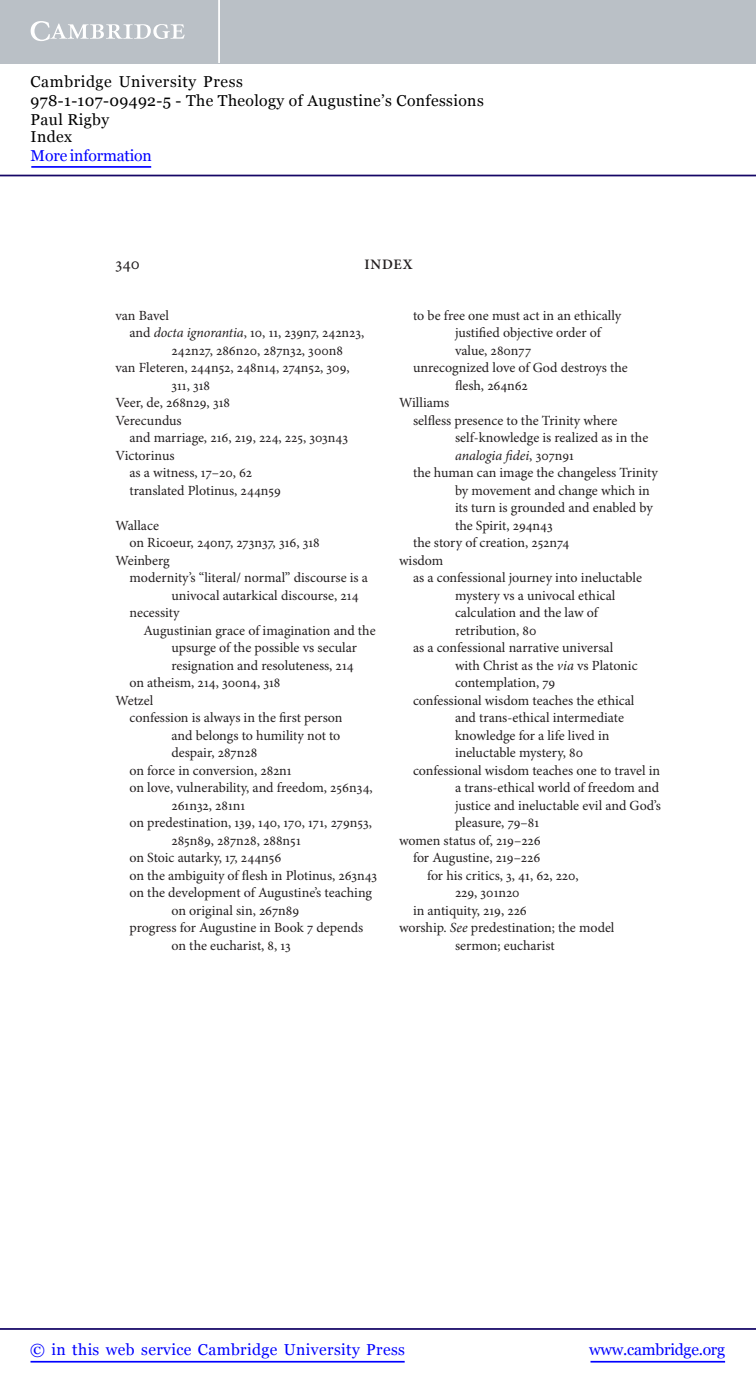
<style>
.page{position:relative;width:756px;height:1388px;background:#fff}
.page>*{position:absolute;margin:0;border:0;box-sizing:border-box;transform-origin:0 0}
.t1{font:17.15px "Minion Pro";color:#231f20}
.t2{font:15.75px/18.9px "Georgia";letter-spacing:.025em;color:#000}
.t3{font:15.75px "Georgia";letter-spacing:.025em;color:#00f}
.t4{font:15.75px "Georgia";letter-spacing:-.015em;color:#00f}
.t5{font:15.75px "Georgia";letter-spacing:-.01em;color:#00f}
.t6{font:600 14.35px "Minion Pro";letter-spacing:.06em;color:#231f20}
.t7{font:14px "Minion Pro";color:#231f20}
.t8{font:italic 14px "Minion Pro";color:#231f20}
.s1{font-style:italic}
.s2{font-style:normal}
</style>
<div class="page">
<hr style="left:591px;top:1361px;width:134px;height:1px;background:#00f">
<hr style="left:0;top:1328px;width:756px;height:2px;background:#150666">
<hr style="left:31px;top:1361px;width:374px;height:1px;background:#00f">
<div style="left:0;top:0;width:756px;height:63px;background:#bac0c6"></div>
<svg style="left:31px;top:21px;width:154px;height:20px"></svg>
<hr style="left:218px;top:0;width:2px;height:63px;background:#fff">
<hr style="left:0;top:175px;width:756px;height:1px;background:#150666">
<hr style="left:31px;top:166px;width:120px;height:2px;background:#00f">
<p class="t2" style="left:31px;top:73px;width:455px">Cambridge University Press<br>978-1-107-09492-5 - The Theology of Augustine’s Confessions<br>Paul Rigby</p>
<p class="t2" style="left:31px;top:128px;width:43px">Index</p>
<p class="t5" style="left:31px;top:146px;width:123px">More information</p>
<p class="t1" style="left:116px;top:257px;width:26px">340</p>
<p class="t6" style="left:364px;top:259px;width:50px">INDEX</p>
<p class="t7" style="left:116px;top:310px;width:55px">van Bavel</p>
<p class="t7" style="left:130px;top:327px;width:236px">and <span class="s1">docta ignorantia</span> , 10 , 11 , 239n7 , 242n23 ,</p>
<p class="t7" style="left:172px;top:345px;width:173px">242n27 , 286n20 , 287n32 , 300n8</p>
<p class="t7" style="left:116px;top:362px;width:236px">van Fleteren, 244n52 , 248n14 , 274n52 , 309 ,</p>
<p class="t7" style="left:172px;top:380px;width:40px">311 , 318</p>
<p class="t7" style="left:116px;top:397px;width:116px">Veer, de, 268n29 , 318</p>
<p class="t7" style="left:116px;top:415px;width:68px">Verecundus</p>
<p class="t7" style="left:130px;top:432px;width:220px">and marriage, 216 , 219 , 224 , 225 , 303n43</p>
<p class="t7" style="left:116px;top:450px;width:61px">Victorinus</p>
<p class="t7" style="left:130px;top:467px;width:124px">as a witness, 17 – 20 , 62</p>
<p class="t7" style="left:130px;top:485px;width:153px">translated Plotinus, 244n59</p>
<p class="t7" style="left:116px;top:520px;width:45px">Wallace</p>
<p class="t7" style="left:130px;top:537px;width:192px">on Ricoeur, 240n7 , 273n37 , 316 , 318</p>
<p class="t7" style="left:116px;top:555px;width:56px">Weinberg</p>
<p class="t7" style="left:130px;top:572px;width:240px">modernity’s “literal/ normal” discourse is a</p>
<p class="t7" style="left:172px;top:590px;width:189px">univocal autarkical discourse, 214</p>
<p class="t7" style="left:130px;top:607px;width:52px">necessity</p>
<p class="t7" style="left:144px;top:625px;width:234px">Augustinian grace of imagination and the</p>
<p class="t7" style="left:172px;top:642px;width:187px">upsurge of the possible vs secular</p>
<p class="t7" style="left:172px;top:660px;width:184px">resignation and resoluteness, 214</p>
<p class="t7" style="left:130px;top:677px;width:152px">on atheism, 214 , 300n4 , 318</p>
<p class="t7" style="left:116px;top:695px;width:39px">Wetzel</p>
<p class="t7" style="left:130px;top:712px;width:215px">confession is always in the first person</p>
<p class="t7" style="left:172px;top:730px;width:170px">and belongs to humility not to</p>
<p class="t7" style="left:172px;top:747px;width:87px">despair, 287n28</p>
<p class="t7" style="left:130px;top:765px;width:164px">on force in conversion, 282n1</p>
<p class="t7" style="left:130px;top:782px;width:245px">on love, vulnerability, and freedom, 256n34 ,</p>
<p class="t7" style="left:172px;top:800px;width:75px">261n32 , 281n1</p>
<p class="t7" style="left:130px;top:817px;width:244px">on predestination, 139 , 140 , 170 , 171 , 279n53 ,</p>
<p class="t7" style="left:172px;top:835px;width:131px">285n89 , 287n28 , 288n51</p>
<p class="t7" style="left:130px;top:852px;width:153px">on Stoic autarky, 17 , 244n56</p>
<p class="t7" style="left:130px;top:870px;width:249px">on the ambiguity of flesh in Plotinus, 263n43</p>
<p class="t7" style="left:130px;top:887px;width:244px">on the development of Augustine’s teaching</p>
<p class="t7" style="left:172px;top:905px;width:129px">on original sin, 267n89</p>
<p class="t7" style="left:130px;top:922px;width:235px">progress for Augustine in Book 7 depends</p>
<p class="t7" style="left:172px;top:940px;width:121px">on the eucharist, 8 , 13</p>
<p class="t7" style="left:413px;top:310px;width:210px">to be free one must act in an ethically</p>
<p class="t7" style="left:455px;top:327px;width:149px">justified objective order of</p>
<p class="t7" style="left:455px;top:345px;width:78px">value, 280n77</p>
<p class="t7" style="left:413px;top:362px;width:216px">unrecognized love of God destroys the</p>
<p class="t7" style="left:455px;top:380px;width:74px">flesh, 264n62</p>
<p class="t7" style="left:399px;top:397px;width:52px">Williams</p>
<p class="t7" style="left:413px;top:415px;width:206px">selfless presence to the Trinity where</p>
<p class="t7" style="left:455px;top:432px;width:195px">self-knowledge is realized as in the</p>
<p class="t8" style="left:455px;top:450px;width:121px">analogia fidei <span class="s2">, 307n91</span></p>
<p class="t7" style="left:413px;top:467px;width:247px">the human can image the changeless Trinity</p>
<p class="t7" style="left:455px;top:485px;width:196px">by movement and change which in</p>
<p class="t7" style="left:455px;top:502px;width:200px">its turn is grounded and enabled by</p>
<p class="t7" style="left:455px;top:520px;width:99px">the Spirit, 294n43</p>
<p class="t7" style="left:413px;top:537px;width:158px">the story of creation, 252n74</p>
<p class="t7" style="left:399px;top:555px;width:46px">wisdom</p>
<p class="t7" style="left:413px;top:572px;width:231px">as a confessional journey into ineluctable</p>
<p class="t7" style="left:455px;top:590px;width:162px">mystery vs a univocal ethical</p>
<p class="t7" style="left:455px;top:607px;width:146px">calculation and the law of</p>
<p class="t7" style="left:455px;top:625px;width:83px">retribution, 80</p>
<p class="t7" style="left:413px;top:642px;width:202px">as a confessional narrative universal</p>
<p class="t7" style="left:455px;top:660px;width:184px">with Christ as the <span class="s1">via</span> vs Platonic</p>
<p class="t7" style="left:455px;top:677px;width:102px">contemplation, 79</p>
<p class="t7" style="left:413px;top:695px;width:223px">confessional wisdom teaches the ethical</p>
<p class="t7" style="left:455px;top:712px;width:170px">and trans-ethical intermediate</p>
<p class="t7" style="left:455px;top:730px;width:156px">knowledge for a life lived in</p>
<p class="t7" style="left:455px;top:747px;width:130px">ineluctable mystery, 80</p>
<p class="t7" style="left:413px;top:765px;width:249px">confessional wisdom teaches one to travel in</p>
<p class="t7" style="left:455px;top:782px;width:206px">a trans-ethical world of freedom and</p>
<p class="t7" style="left:455px;top:800px;width:207px">justice and ineluctable evil and God’s</p>
<p class="t7" style="left:455px;top:817px;width:86px">pleasure, 79 – 81</p>
<p class="t7" style="left:399px;top:835px;width:143px">women status of, 219 – 226</p>
<p class="t7" style="left:413px;top:852px;width:129px">for Augustine, 219 – 226</p>
<p class="t7" style="left:427px;top:870px;width:153px">for his critics, 3 , 41 , 62 , 220 ,</p>
<p class="t7" style="left:455px;top:887px;width:66px">229 , 301n20</p>
<p class="t7" style="left:413px;top:905px;width:115px">in antiquity, 219 , 226</p>
<p class="t7" style="left:399px;top:922px;width:217px">worship. <span class="s1">See</span> predestination ; the model</p>
<p class="t7" style="left:455px;top:940px;width:101px">sermon ; eucharist</p>
<p class="t3" style="left:30px;top:1339px;width:376px">© in this web service Cambridge University Press</p>
<p class="t4" style="left:589px;top:1339px;width:137px">www.cambridge.org</p>
</div>
